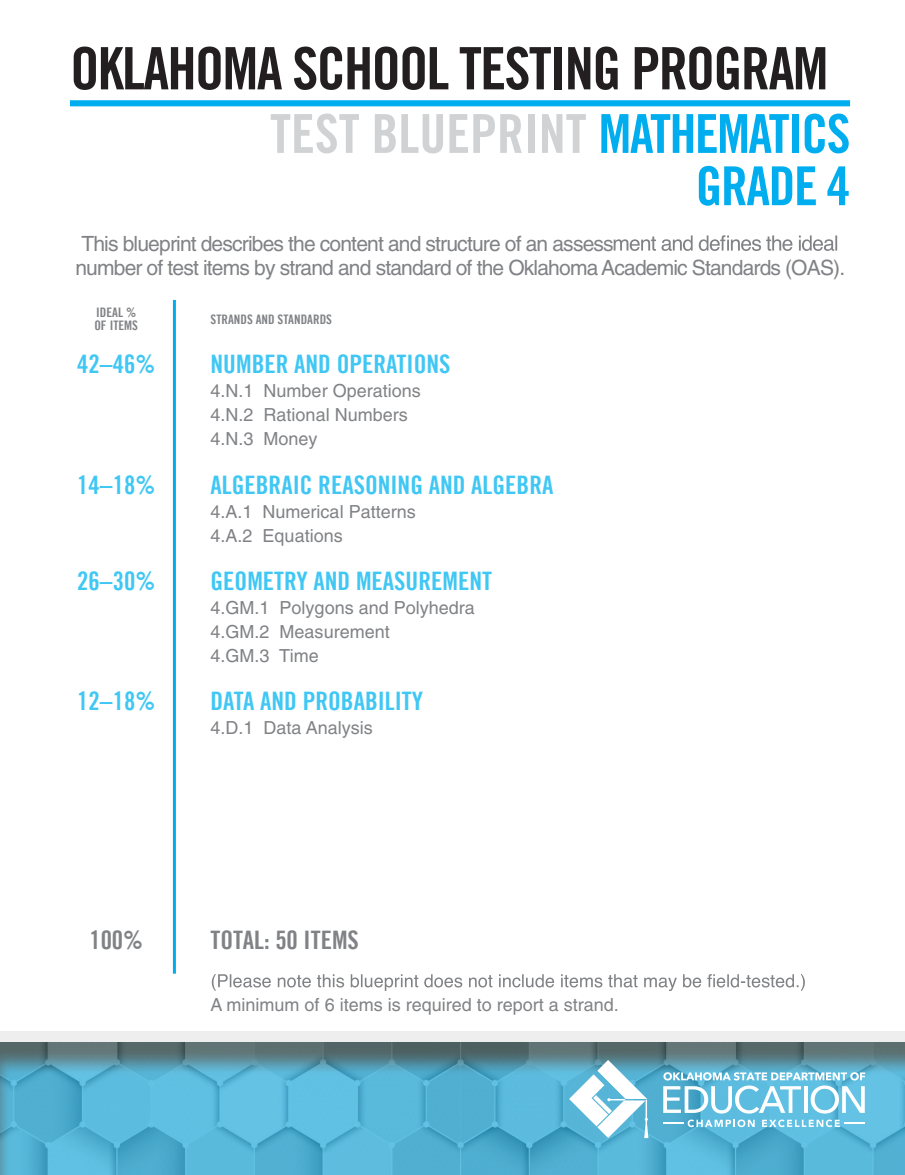
<style>
.page{position:relative;width:905px;height:1175px;background:#fff}
.page>*{position:absolute;margin:0;border:0;box-sizing:border-box;transform-origin:0 0}
.t1{font:58.5px "Trade Gothic Bold Cond Twenty";letter-spacing:-.03em;color:#231f20}
.t2{font:53.7px "Trade Gothic Bold Cond Twenty";color:#d1d2d4}
.t3{font:53.7px "Trade Gothic Bold Cond Twenty";letter-spacing:-.03em;color:#00aeef}
.t4{font:25.5px "Trade Gothic Bold Cond Twenty";color:#40c7f4}
.t5{font:25.5px "Trade Gothic Bold Cond Twenty";color:#808285}
.t6{font:21px/24px "Helvetica";letter-spacing:-.04em;color:#808285}
.t7{font:18px/24px "Helvetica";color:#808285}
.t8{font:13.05px/13px "Trade Gothic Bold Cond Twenty";color:#808285}
.s1{color:#00aeef}
</style>
<div class="page">
<div style="left:70px;top:100px;width:780px;height:6px;background:#00aeef"></div>
<svg style="left:1px;top:1031px;width:903px;height:143px;background:#63aec8"></svg>
<svg style="left:663px;top:1072px;width:202px;height:41px"></svg>
<svg style="left:762px;top:1119px;width:102px;height:8px"></svg>
<svg style="left:663px;top:1119px;width:91px;height:8px"></svg>
<svg style="left:569px;top:1059px;width:79px;height:79px"></svg>
<svg style="left:613px;top:235px;width:224px;height:16px"></svg>
<hr style="left:173px;top:300px;width:3px;height:673px;background:#00aeef">
<svg style="left:212px;top:974px;width:592px;height:17px"></svg>
<p class="t1" style="left:70px;top:33px;width:759px">OKLAHOMA SCHOOL TESTING PROGRAM</p>
<p class="t2" style="left:270px;top:101px;width:582px">TEST BLUEPRINT <span class="s1">MATHEMATICS</span></p>
<p class="t3" style="left:695px;top:153px;width:156px">GRADE 4</p>
<p class="t6" style="left:75px;top:231px;width:771px">This blueprint describes the content and structure of an assess<br>number of test items by strand and standard of the Oklahoma Academic Standards (OAS).</p>
<p class="t8" style="left:94px;top:305px;width:45px">IDEAL %<br>OF ITEMS</p>
<p class="t4" style="left:77px;top:349px;width:79px">42–46%</p>
<p class="t4" style="left:77px;top:469px;width:79px">14–18%</p>
<p class="t4" style="left:77px;top:565px;width:79px">26–30%</p>
<p class="t4" style="left:77px;top:685px;width:79px">12–18%</p>
<p class="t8" style="left:210px;top:313px;width:123px">STRANDS AND STANDARDS</p>
<p class="t4" style="left:210px;top:349px;width:241px">NUMBER AND OPERATIONS</p>
<p class="t7" style="left:210px;top:379px;width:212px">4.N.1 Number Operations<br>4.N.2 Rational Numbers<br>4.N.3 Money</p>
<p class="t4" style="left:210px;top:469px;width:344px">ALGEBRAIC REASONING AND ALGEBRA</p>
<p class="t7" style="left:210px;top:499px;width:207px">4.A.1 Numerical Patterns<br>4.A.2 Equations</p>
<p class="t4" style="left:210px;top:565px;width:283px">GEOMETRY AND MEASUREMENT</p>
<p class="t7" style="left:210px;top:595px;width:266px">4.GM.1 Polygons and Polyhedra<br>4.GM.2 Measurement<br>4.GM.3 Time</p>
<p class="t4" style="left:210px;top:685px;width:214px">DATA AND PROBABILITY</p>
<p class="t7" style="left:210px;top:715px;width:164px">4.D.1 Data Analysis</p>
<p class="t5" style="left:89px;top:924px;width:55px">100%</p>
<p class="t5" style="left:210px;top:924px;width:150px">TOTAL: 50 ITEMS</p>
<p class="t7" style="left:210px;top:992px;width:410px">A minimum of 6 items is required to report a strand.</p>
</div>
